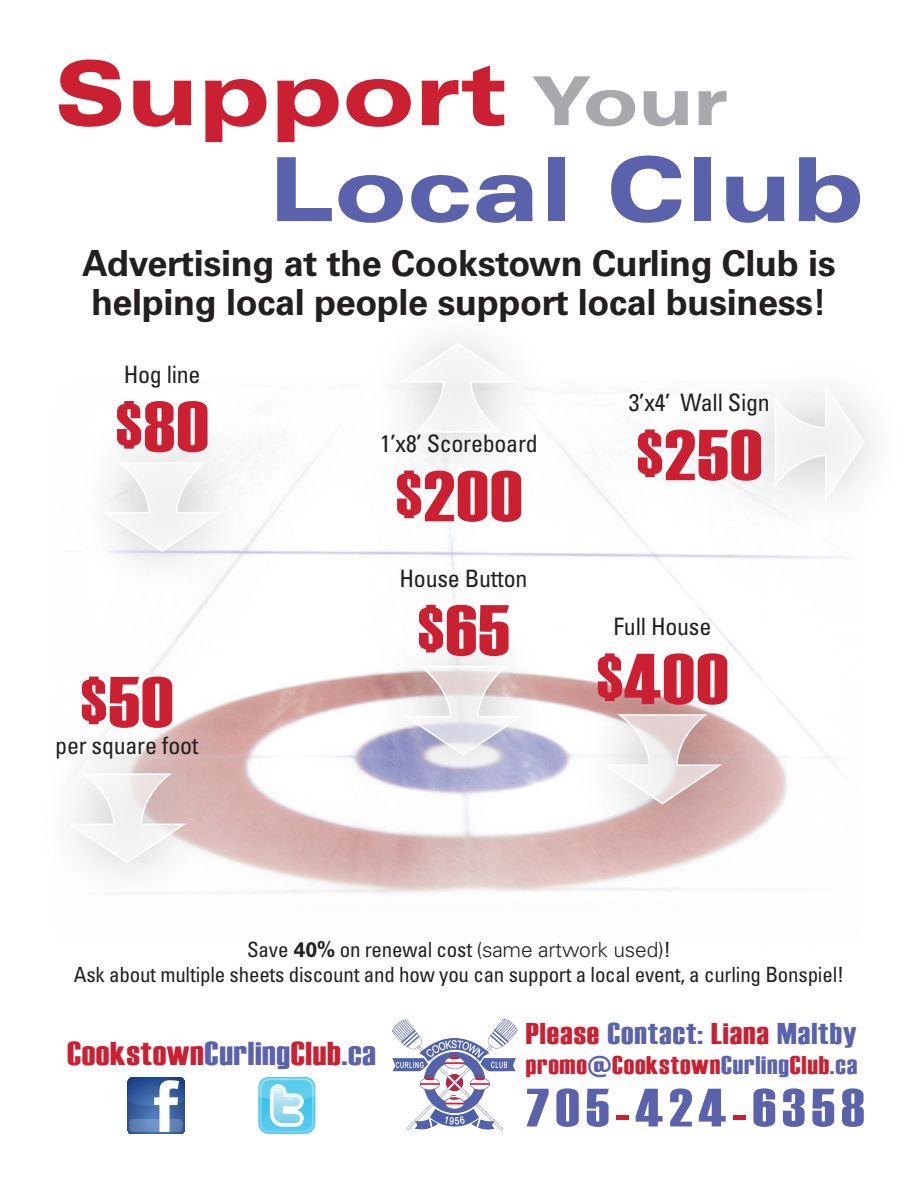
<style>
.page{position:relative;width:918px;height:1188px;background:#fff}
.page>*{position:absolute;margin:0;border:0;box-sizing:border-box;transform-origin:0 0}
.t1{font:900 expanded 88.5px/96px "Univers";letter-spacing:.005em;color:#5b62ac}
.t2{font:72px "Haettenschweiler";letter-spacing:.02em;color:#ca2032;scale:1.15 1}
.t3{font:54px "Haettenschweiler";letter-spacing:.1em;color:#5b62ac;scale:1.15 1}
.t4{font:700 36px/39px "Univers LT Std";letter-spacing:-.01em;color:#231f20}
.t5{font:33px "Haettenschweiler";letter-spacing:.02em;color:#ca2032;scale:1.15 1}
.t6{font:30px "Haettenschweiler";letter-spacing:.03em;color:#5b62ac;scale:1.15 1}
.t7{font:25.5px "Haettenschweiler";letter-spacing:.03em;color:#ca2032;scale:1.15 1}
.t8{font:condensed 24px "Univers LT Std";letter-spacing:-.01em;color:#231f20}
.t9{font:condensed 21px/25.5px "Univers LT Std";letter-spacing:-.01em;color:#231f20;text-align:center}
.s1{color:#ca2032}
.s2{font-size:67.5px;color:#a8a9ad}
.s3{font-size:60px}
.s4{font-weight:700;font-stretch:normal}
.s5{font-family:"Univers";font-weight:300;font-stretch:normal}
.s6{color:#5b62ac}
</style>
<div class="page">
<img style="left:111px;top:432px;width:732px;height:461px">
<div style="left:366px;top:619px;width:195px;height:182px;background:#231f20;opacity:.35"></div>
<svg style="left:402px;top:666px;width:123px;height:91px"></svg>
<div style="left:65px;top:416px;width:194px;height:181px;background:#fcfcfc"></div>
<svg style="left:109px;top:465px;width:115px;height:88px"></svg>
<div style="left:565px;top:668px;width:195px;height:181px;background:#231f20;opacity:.35"></div>
<svg style="left:600px;top:715px;width:124px;height:90px"></svg>
<div style="left:726px;top:348px;width:182px;height:194px;background:#fdfdfd"></div>
<svg style="left:774px;top:391px;width:92px;height:112px"></svg>
<div style="left:361px;top:302px;width:194px;height:181px;background:#fcfdfd"></div>
<svg style="left:397px;top:342px;width:114px;height:91px"></svg>
<div style="left:30px;top:727px;width:194px;height:182px;background:#231f20;opacity:.35"></div>
<svg style="left:65px;top:774px;width:124px;height:90px"></svg>
<img style="left:392px;top:1019px;width:126px;height:112px">
<svg style="left:128px;top:1077px;width:57px;height:57px"></svg>
<svg style="left:129px;top:1119px;width:54px;height:13px"></svg>
<svg style="left:258px;top:1077px;width:57px;height:57px"></svg>
<h1 class="t1" style="left:268px;top:45px;width:597px;text-indent:-214px"><span class="s1">Support</span> <span class="s2">Your<br></span>Local Club</h1>
<h3 class="t4" style="left:82px;top:244px;width:755px">Advertising at the Cookstown Curling Club is helping local people support local business!</h3>
<p class="t8" style="left:124px;top:359px;width:78px">Hog line</p>
<h2 class="t2" style="left:116px;top:386px;width:82px"><span class="s3">$</span>80</h2>
<h2 class="t2" style="left:81px;top:661px;width:82px"><span class="s3">$</span>50</h2>
<p class="t8" style="left:55px;top:731px;width:145px">per square foot</p>
<p class="t8" style="left:380px;top:429px;width:159px">1’x8’ Scoreboard</p>
<h2 class="t2" style="left:396px;top:455px;width:111px"><span class="s3">$</span>200</h2>
<p class="t8" style="left:399px;top:563px;width:130px">House Button</p>
<h2 class="t2" style="left:418px;top:589px;width:81px"><span class="s3">$</span>65</h2>
<p class="t8" style="left:629px;top:387px;width:142px">3’x4’ Wall Sign</p>
<h2 class="t2" style="left:637px;top:414px;width:110px"><span class="s3">$</span>250</h2>
<p class="t8" style="left:614px;top:611px;width:99px">Full House</p>
<h2 class="t2" style="left:597px;top:638px;width:116px"><span class="s3">$</span>400</h2>
<p class="t9" style="left:74px;top:936px;width:772px">Save <span class="s4">40%</span> on renewal cost <span class="s5">(same artwork used)</span>!<br>Ask about multiple sheets discount and how you can support a local event, a curling Bonspiel!</p>
<h3 class="t5" style="left:67px;top:1035px;width:270px">Cookstown<span class="s6">Curling</span>Club<span class="s6">.ca</span></h3>
<h3 class="t6" style="left:526px;top:1016px;width:289px"><span class="s1">Please</span> Contact: <span class="s1">Liana</span> Maltby</h3>
<p class="t7" style="left:526px;top:1051px;width:290px">promo<span class="s6">@</span>Cookstown<span class="s6">Curling</span>Club<span class="s6">.ca</span></p>
<h3 class="t3" style="left:526px;top:1077px;width:296px">705<span class="s1">-</span>424<span class="s1">-</span>6358</h3>
</div>
